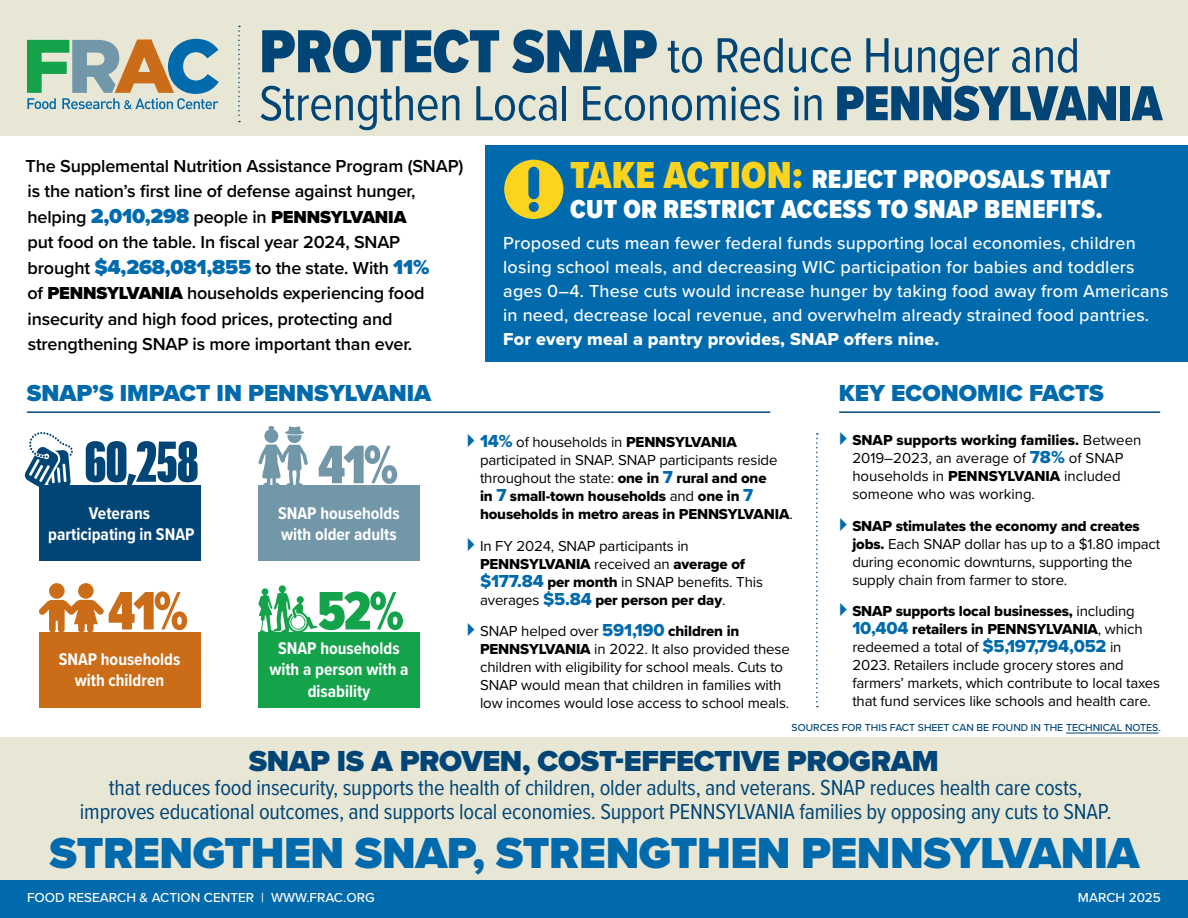
<style>
.page{position:relative;width:1188px;height:918px;background:#fff}
.page>*{position:absolute;margin:0;border:0;box-sizing:border-box;transform-origin:0 0}
.t1{font:56.1px "Graphik XX Cond Super";color:#004576}
.t2{font:900 56.1px "Proxima Nova Ex Cn";color:#ca6c18}
.t3{font:900 56.1px "Proxima Nova Ex Cn";color:#14a24a}
.t4{font:900 56.1px "Proxima Nova Ex Cn";color:#7297a9}
.t5{font:51px/48px "Proxima Nova Cond";letter-spacing:-.01em;color:#004576}
.t6{font:900 45px "Proxima Nova";letter-spacing:-.01em;color:#006aad}
.t7{font:900 30px "Proxima Nova";letter-spacing:-.01em;color:#004576}
.t8{font:900 27px/30px "Proxima Nova Cond";letter-spacing:.01em;color:#fff}
.t9{font:900 24px "Proxima Nova";color:#006aad}
.t10{font:22.5px/24px "Proxima Nova Cond";letter-spacing:-.01em;color:#004576;text-align:center}
.t11{font:600 18px/25.5px "Proxima Nova";letter-spacing:-.01em;color:#000}
.t12{font:500 18px/24px "Proxima Nova";letter-spacing:.01em;color:#fff}
.t13{font:18px "Proxima Nova Extrabld";letter-spacing:.01em;color:#fff}
.t14{font:700 17.55px/21px "Proxima Nova Cond";color:#fff;text-align:center}
.t15{font:15px/18px "Proxima Nova";letter-spacing:-.01em;color:#000}
.t16{font:15px/18px "Proxima Nova Extrabld";letter-spacing:-.01em;color:#000}
.t17{font:500 13.5px "Proxima Nova";color:#fff}
.t18{font:500 10.5px "Proxima Nova";color:#004576}
.s1{font-weight:900;font-size:63px}
.s2{font-weight:900}
.s3{font-weight:900;font-size:21px;color:#006aad}
.s4{font-size:39px;color:#fcd420}
.s5{font-family:"Proxima Nova Extrabld";font-size:18px;color:#006aad}
.s6{font-family:"Proxima Nova Extrabld"}
.s7{font-size:18px;color:#006aad}
.s8{font-family:"Proxima Nova"}
</style>
<div class="page">
<div style="left:0;top:0;width:1188px;height:135px;background:#e8e6d4"></div>
<div style="left:0;top:738px;width:1188px;height:180px;background:#e8e6d4"></div>
<svg style="left:238px;top:26px;width:2px;height:96px"></svg>
<hr style="left:27px;top:411px;width:743px;height:2px;background:#004576">
<hr style="left:840px;top:411px;width:320px;height:2px;background:#004576">
<svg style="left:27px;top:39px;width:192px;height:70px"></svg>
<div style="left:0;top:880px;width:1188px;height:38px;background:#006aad"></div>
<div style="left:486px;top:145px;width:702px;height:216px;background:#006aad"></div>
<svg style="left:504px;top:160px;width:59px;height:59px"></svg>
<svg style="left:816px;top:433px;width:2px;height:274px"></svg>
<hr style="left:1066px;top:733px;width:93px;height:1px;background:#004576">
<div style="left:39px;top:632px;width:161px;height:75px;background:#ca6c18"></div>
<div style="left:49px;top:583px;width:16px;height:16px;background:#ca6c18;border-radius:50%"></div>
<div style="left:78px;top:583px;width:16px;height:16px;background:#ca6c18;border-radius:50%"></div>
<svg style="left:39px;top:600px;width:65px;height:32px"></svg>
<div style="left:258px;top:632px;width:161px;height:75px;background:#14a24a"></div>
<svg style="left:258px;top:585px;width:60px;height:47px"></svg>
<div style="left:258px;top:486px;width:161px;height:75px;background:#7297a9"></div>
<svg style="left:258px;top:426px;width:50px;height:60px"></svg>
<div style="left:39px;top:486px;width:161px;height:75px;background:#004576"></div>
<svg style="left:24px;top:432px;width:49px;height:55px"></svg>
<h2 class="t5" style="left:259px;top:29px;width:905px"><span class="s1">PROTECT SNAP</span> to Reduce Hunger and<br>Strengthen Local Economies in <span class="s2">PENNSYLVANIA</span></h2>
<p class="t11" style="left:26px;top:152px;width:439px">The Supplemental Nutrition Assistance Program (SNAP) is the nation’s first line of defense against hunger, helping <span class="s3">2,010,298</span> people in <span class="s2">PENNSYLVANIA<br></span>put food on the table. In fiscal year 2024, SNAP brought <span class="s3">$4,268,081,855</span> to the state. With <span class="s3">11%<br></span>of <span class="s2">PENNSYLVANIA</span> households experiencing food insecurity and high food prices, protecting and strengthening SNAP is more important than ever.</p>
<h3 class="t9" style="left:27px;top:375px;width:406px">SNAP’S IMPACT IN PENNSYLVANIA</h3>
<h1 class="t1" style="left:85px;top:429px;width:115px">60,258</h1>
<h1 class="t4" style="left:318px;top:424px;width:82px">41%</h1>
<p class="t14" style="left:48px;top:502px;width:148px">Veterans participating in SNAP</p>
<p class="t14" style="left:278px;top:502px;width:123px;text-align:left">SNAP households with older adults</p>
<h1 class="t2" style="left:108px;top:570px;width:82px">41%</h1>
<h1 class="t3" style="left:318px;top:570px;width:87px">52%</h1>
<p class="t14" style="left:59px;top:648px;width:123px">SNAP households with children</p>
<p class="t14" style="left:269px;top:638px;width:141px">SNAP households with a person with a disability</p>
<h3 class="t8" style="left:570px;top:164px;width:542px"><span class="s4">TAKE ACTION:</span> REJECT PROPOSALS THAT<br>CUT OR RESTRICT ACCESS TO SNAP BENEFITS.</h3>
<p class="t12" style="left:503px;top:230px;width:667px">Proposed cuts mean fewer federal funds supporting local economies, children losing school meals, and decreasing WIC participation for babies and toddlers ages 0–4. These cuts would increase hunger by taking food away from Americans in need, decrease local revenue, and overwhelm already strained food pantries.</p>
<p class="t13" style="left:503px;top:325px;width:438px">For every meal a pantry provides, SNAP offers nine.</p>
<p class="t15" style="left:480px;top:433px;width:299px"><span class="s5">14%</span> of households in <span class="s6">PENNSYLVANIA </span>participated in SNAP. SNAP participants reside throughout the state: <span class="s6">one in</span> <span class="s5">7</span> <span class="s6">rural and one</span></p>
<p class="t16" style="left:480px;top:487px;width:314px">in <span class="s7">7</span> small-town households <span class="s8">and</span> one in <span class="s7">7 </span>households in metro areas in PENNSYLVANIA<span class="s8">.</span></p>
<p class="t15" style="left:480px;top:536px;width:210px">In FY 2024, SNAP participants in</p>
<p class="t16" style="left:480px;top:555px;width:267px">PENNSYLVANIA <span class="s8">received an</span> average of</p>
<p class="t15" style="left:480px;top:572px;width:284px"><span class="s5">$177.84</span> <span class="s6">per month</span> in SNAP benefits. This</p>
<p class="t16" style="left:480px;top:591px;width:247px"><span class="s8">averages</span> <span class="s7">$5.84</span> per person per day<span class="s8">.</span></p>
<p class="t15" style="left:480px;top:622px;width:311px">SNAP helped over <span class="s5">591,190</span> <span class="s6">children in PENNSYLVANIA</span> in 2022. It also provided these children with eligibility for school meals. Cuts to SNAP would mean that children in families with low incomes would lose access to school meals.</p>
<h3 class="t9" style="left:839px;top:375px;width:266px">KEY ECONOMIC FACTS</h3>
<p class="t16" style="left:852px;top:431px;width:291px">SNAP supports working families. <span class="s8">Between</span></p>
<p class="t15" style="left:852px;top:448px;width:273px">2019–2023, an average of <span class="s5">78%</span> of SNAP households in <span class="s6">PENNSYLVANIA</span> included someone who was working.</p>
<p class="t16" style="left:852px;top:516px;width:289px">SNAP stimulates the economy and creates</p>
<p class="t15" style="left:852px;top:534px;width:309px"><span class="s6">jobs.</span> Each SNAP dollar has up to a $1.80 impact during economic downturns, supporting the supply chain from farmer to store.</p>
<p class="t16" style="left:852px;top:602px;width:292px">SNAP supports local businesses, <span class="s8">including<br></span><span class="s7">10,404</span> retailers in PENNSYLVANIA<span class="s8">, which</span></p>
<p class="t15" style="left:852px;top:637px;width:309px">redeemed a total of <span class="s5">$5,197,794,052</span> in 2023. Retailers include grocery stores and farmers’ markets, which contribute to local taxes that fund services like schools and health care.</p>
<p class="t18" style="left:792px;top:720px;width:371px">SOURCES FOR THIS FACT SHEET CAN BE FOUND IN THE TECHNICAL NOTES.</p>
<h3 class="t7" style="left:249px;top:739px;width:692px">SNAP IS A PROVEN, COST-EFFECTIVE PROGRAM</h3>
<p class="t10" style="left:80px;top:774px;width:1033px">that reduces food insecurity, supports the health of children, older adults, and veterans. SNAP reduces health care costs, improves educational outcomes, and supports local economies. Support PENNSYLVANIA families by opposing any cuts to SNAP.</p>
<h3 class="t6" style="left:50px;top:820px;width:1091px">STRENGTHEN SNAP, STRENGTHEN PENNSYLVANIA</h3>
<p class="t17" style="left:27px;top:887px;width:349px">FOOD RESEARCH &amp; ACTION CENTER | WWW.FRAC.ORG</p>
<p class="t17" style="left:1078px;top:887px;width:85px">MARCH 2025</p>
</div>
